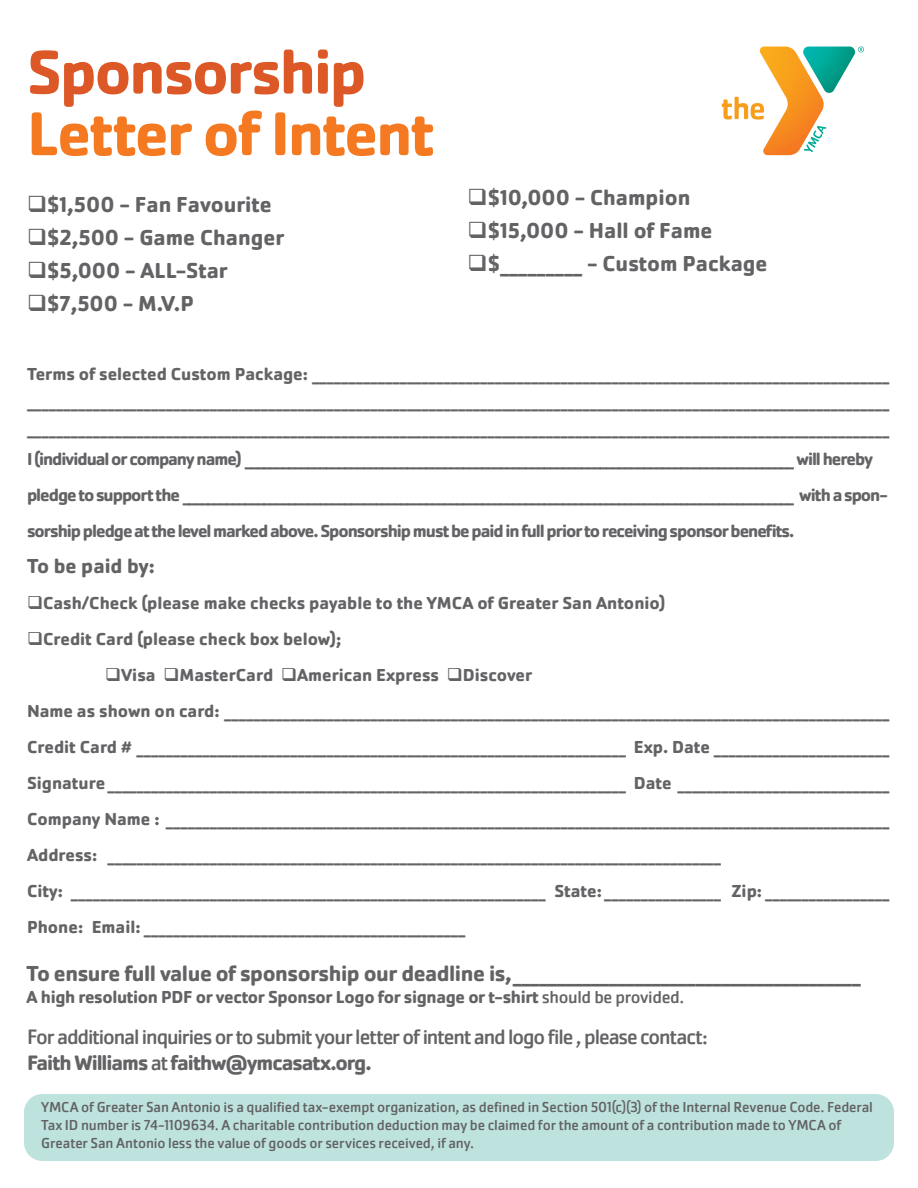
<style>
.page{position:relative;width:918px;height:1188px;background:#fff}
.page>*{position:absolute;margin:0;border:0;box-sizing:border-box;transform-origin:0 0}
.t1{font:700 64.2px/61.5px "Cachet Pro";letter-spacing:-.03em;color:#f47921}
.t2{font:700 22.5px "Cachet Pro";color:#636366}
.t3{font:700 22.5px "Cachet Pro";letter-spacing:-.02em;color:#636366}
.t4{font:21.6px "Cachet Pro";letter-spacing:-.05em;color:#636366}
.t5{font:700 21.6px "Cachet Pro";letter-spacing:-.045em;color:#636366}
.t6{font:700 21px "Cachet Pro";color:#636366}
.t7{font:700 18px/27px "Cachet Pro";letter-spacing:-.005em;color:#636366}
.t8{font:700 18px/36px "Cachet Pro";letter-spacing:-.055em;color:#636366}
.t9{font:15px/18px "Cachet Pro";letter-spacing:-.01em;color:#636366}
.s1{color:#dd5827}
.s2{font-weight:400}
</style>
<div class="page">
<div style="left:24px;top:1094px;width:870px;height:67px;background:#bee3de;border-radius:18px"></div>
<svg style="left:722px;top:46px;width:142px;height:109px"></svg>
<p class="t1" style="left:27px;top:41px;width:409px"><span class="s1">Sponsorship<br></span>Letter of Intent</p>
<p class="t2" style="left:27px;top:190px;width:246px">❑$1,500 - Fan Favourite</p>
<p class="t2" style="left:27px;top:223px;width:259px">❑$2,500 - Game Changer</p>
<p class="t2" style="left:27px;top:256px;width:202px">❑$5,000 - ALL-Star</p>
<p class="t2" style="left:27px;top:289px;width:168px">❑$7,500 - M.V.P</p>
<p class="t2" style="left:468px;top:183px;width:224px">❑$10,000 - Champion</p>
<p class="t2" style="left:468px;top:216px;width:246px">❑$15,000 - Hall of Fame</p>
<p class="t2" style="left:468px;top:249px;width:301px">❑$_________ - Custom Package</p>
<p class="t7" style="left:27px;top:361px;width:864px">Terms of selected Custom Package: _______________________________________________________________________________</p>
<p class="t7" style="left:27px;top:388px;width:864px">______________________________________________________________________________________________________________________ ______________________________________________________________________________________________________________________</p>
<p class="t8" style="left:27px;top:441px;width:863px">I (individual or company name) ________________________________________________________________________________________ will hereby pledge to support the __________________________________________________________________________________________________ with a spon&shy;sorship pledge at the level marked above. Sponsorship must be paid in full prior to receiving sponsor benefits.</p>
<p class="t6" style="left:27px;top:553px;width:129px">To be paid by:</p>
<p class="t7" style="left:27px;top:589px;width:640px">❑Cash/Check (please make checks payable to the YMCA of Greater San Antonio)</p>
<p class="t7" style="left:27px;top:625px;width:316px">❑Credit Card (please check box below);</p>
<p class="t7" style="left:105px;top:661px;width:429px">❑Visa ❑MasterCard ❑American Express ❑Discover</p>
<p class="t7" style="left:27px;top:697px;width:864px">Name as shown on card: ___________________________________________________________________________________________</p>
<p class="t7" style="left:27px;top:733px;width:864px">Credit Card # ___________________________________________________________________ Exp. Date ________________________</p>
<p class="t7" style="left:27px;top:769px;width:864px">Signature_______________________________________________________________________ Date _____________________________</p>
<p class="t7" style="left:27px;top:805px;width:864px">Company Name : ___________________________________________________________________________________________________</p>
<p class="t7" style="left:27px;top:841px;width:696px">Address: ____________________________________________________________________________________</p>
<p class="t7" style="left:27px;top:877px;width:864px">City: _________________________________________________________________ State: ________________ Zip: _________________</p>
<p class="t7" style="left:27px;top:913px;width:440px">Phone: Email: ____________________________________________</p>
<p class="t3" style="left:27px;top:960px;width:836px">To ensure full value of sponsorship our deadline is,________________________________________</p>
<p class="t7" style="left:27px;top:983px;width:659px">A high resolution PDF or vector Sponsor Logo for signage or t-shirt <span class="s2">should be provided.</span></p>
<p class="t4" style="left:27px;top:1025px;width:682px">For additional inquiries or to submit your letter of intent and logo file , please contact:</p>
<p class="t5" style="left:27px;top:1050px;width:346px">Faith Williams <span class="s2">at</span> faithw@ymcasatx.org.</p>
<p class="t9" style="left:41px;top:1098px;width:833px">YMCA of Greater San Antonio is a qualified tax-exempt organization, as defined in Section 501(c)(3) of the Internal Revenue Code. Federal<br>Tax ID number is 74-1109634. A charitable contribution deduction may be claimed for the amount of a contribution made to YMCA of<br>Greater San Antonio less the value of goods or services received, if any.</p>
</div>
